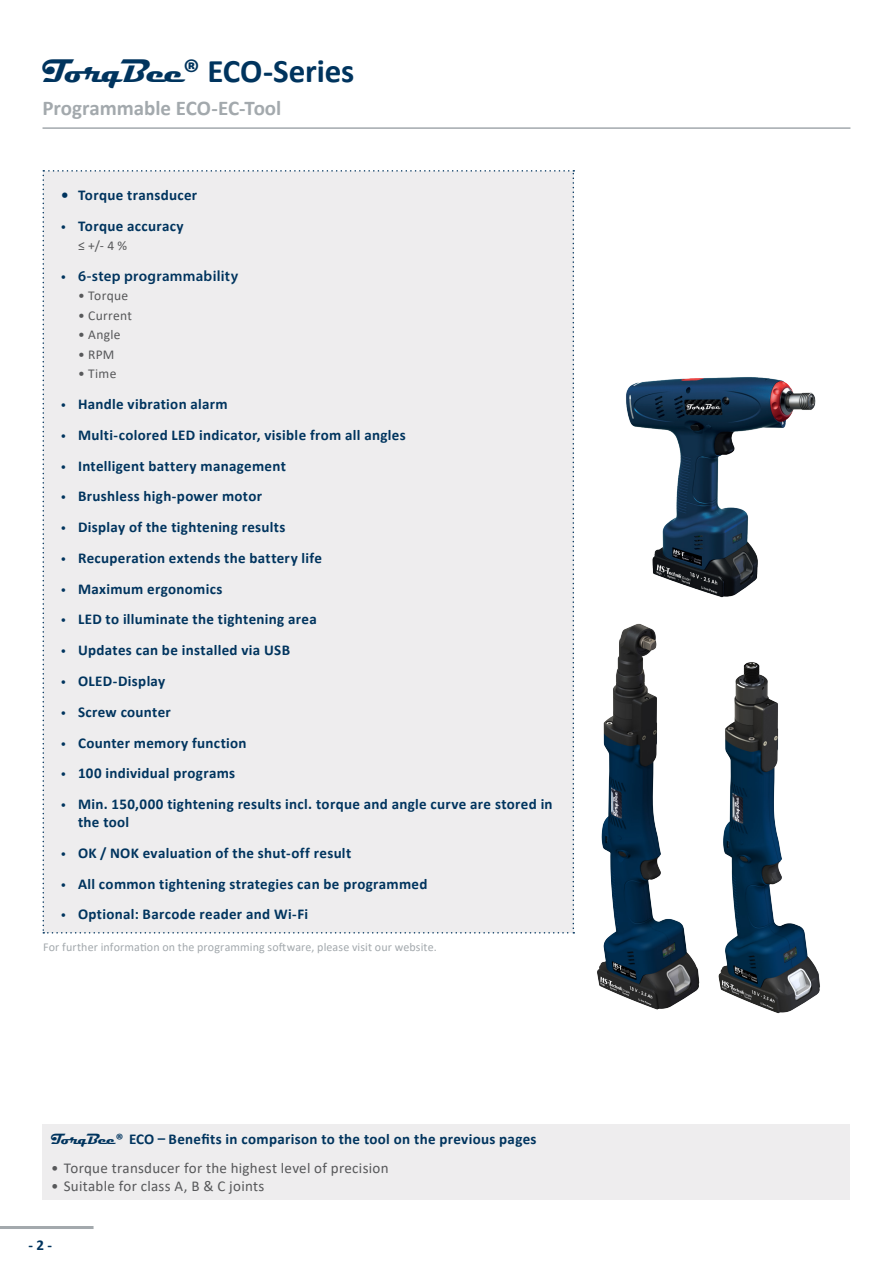
<style>
.page{position:relative;width:893px;height:1263px;background:#fff}
.page>*{position:absolute;margin:0;border:0;box-sizing:border-box;transform-origin:0 0}
.t1{font:700 33px "Calibri";letter-spacing:-.005em;color:#00345e}
.t2{font:700 21px "Calibri";letter-spacing:-.005em;color:#a3a9ad}
.Text_blau{font:700 15px/18px "Calibri";letter-spacing:.02em;color:#00345e}
.t3{font:15px "Calibri";letter-spacing:.02em;color:#57585a}
.Text_blau-2{font:600 15px "Myriad Pro";letter-spacing:.015em;color:#00345e}
.Text_blau-3{font:13.5px "Calibri";letter-spacing:.02em;color:#57585a}
.t4{font:12px "Calibri";letter-spacing:.01em;color:#a3a9ad}
.s1{font-family:"Magneto"}
.s2{font-family:"Myriad Pro";font-weight:600}
</style>
<div class="page">
<hr style="left:0;top:1226px;width:94px;height:3px;background:#a3a9ad">
<div style="left:43px;top:170px;width:531px;height:763px;background:#eeedee"></div>
<hr style="left:43px;top:127px;width:807px;height:2px;background:#a3a9ad">
<img style="left:626px;top:377px;width:190px;height:221px">
<img style="left:718px;top:662px;width:102px;height:352px">
<img style="left:597px;top:623px;width:103px;height:387px">
<div style="left:43px;top:1124px;width:807px;height:75px;background:#eeedee"></div>
<p class="t1" style="left:43px;top:47px;width:313px"><span class="s1">TorqBee</span>® ECO-Series</p>
<p class="t2" style="left:43px;top:93px;width:240px">Programmable ECO-EC-Tool</p>
<p class="Text_blau" style="left:61px;top:186px;width:138px">• Torque transducer</p>
<p class="Text_blau" style="left:61px;top:216px;width:124px"><span class="s2">•</span> Torque accuracy</p>
<p class="Text_blau-3" style="left:78px;top:236px;width:51px">≤ +/- 4 %</p>
<p class="Text_blau-2" style="left:61px;top:266px;width:179px">• 6-step programmability</p>
<p class="Text_blau-3" style="left:78px;top:286px;width:52px">• Torque</p>
<p class="Text_blau-3" style="left:78px;top:306px;width:55px">• Current</p>
<p class="Text_blau-3" style="left:78px;top:325px;width:44px">• Angle</p>
<p class="Text_blau-3" style="left:78px;top:345px;width:38px">• RPM</p>
<p class="Text_blau-3" style="left:78px;top:364px;width:40px">• Time</p>
<p class="Text_blau" style="left:61px;top:395px;width:168px"><span class="s2">•</span> Handle vibration alarm</p>
<p class="Text_blau" style="left:61px;top:426px;width:346px"><span class="s2">•</span> Multi-colored LED indicator, visible from all angles</p>
<p class="Text_blau" style="left:61px;top:456px;width:226px"><span class="s2">•</span> Intelligent battery management</p>
<p class="Text_blau" style="left:61px;top:487px;width:203px"><span class="s2">•</span> Brushless high-power motor</p>
<p class="Text_blau" style="left:61px;top:518px;width:226px"><span class="s2">•</span> Display of the tightening results</p>
<p class="Text_blau" style="left:61px;top:549px;width:263px"><span class="s2">•</span> Recuperation extends the battery life</p>
<p class="Text_blau" style="left:61px;top:579px;width:163px"><span class="s2">•</span> Maximum ergonomics</p>
<p class="Text_blau" style="left:61px;top:610px;width:257px"><span class="s2">•</span> LED to illuminate the tightening area</p>
<p class="Text_blau" style="left:61px;top:641px;width:231px"><span class="s2">•</span> Updates can be installed via USB</p>
<p class="Text_blau" style="left:61px;top:672px;width:106px"><span class="s2">•</span> OLED-Display</p>
<p class="Text_blau" style="left:61px;top:702px;width:111px"><span class="s2">•</span> Screw counter</p>
<p class="Text_blau" style="left:61px;top:733px;width:187px"><span class="s2">•</span> Counter memory function</p>
<p class="Text_blau" style="left:61px;top:764px;width:176px"><span class="s2">•</span> 100 individual programs</p>
<p class="Text_blau" style="left:78px;top:795px;width:476px;text-indent:-17px"><span class="s2">•</span> Min. 150,000 tightening results incl. torque and angle curve are stored in the tool</p>
<p class="Text_blau" style="left:61px;top:844px;width:292px"><span class="s2">•</span> OK / NOK evaluation of the shut-off result</p>
<p class="Text_blau" style="left:61px;top:874px;width:368px"><span class="s2">•</span> All common tightening strategies can be programmed</p>
<p class="Text_blau" style="left:61px;top:905px;width:249px"><span class="s2">•</span> Optional: Barcode reader and Wi-Fi</p>
<p class="t4" style="left:43px;top:938px;width:395px">For further information on the programming software, please visit our website.</p>
<p class="Text_blau" style="left:51px;top:1130px;width:487px"><span class="s1">TorqBee</span>® ECO – Benefits in comparison to the tool on the previous pages</p>
<p class="t3" style="left:51px;top:1157px;width:339px">• Torque transducer for the highest level of precision</p>
<p class="t3" style="left:51px;top:1175px;width:215px">• Suitable for class A, B &amp; C joints</p>
<p class="Text_blau" style="left:29px;top:1236px;width:25px">- 2 -</p>
</div>
